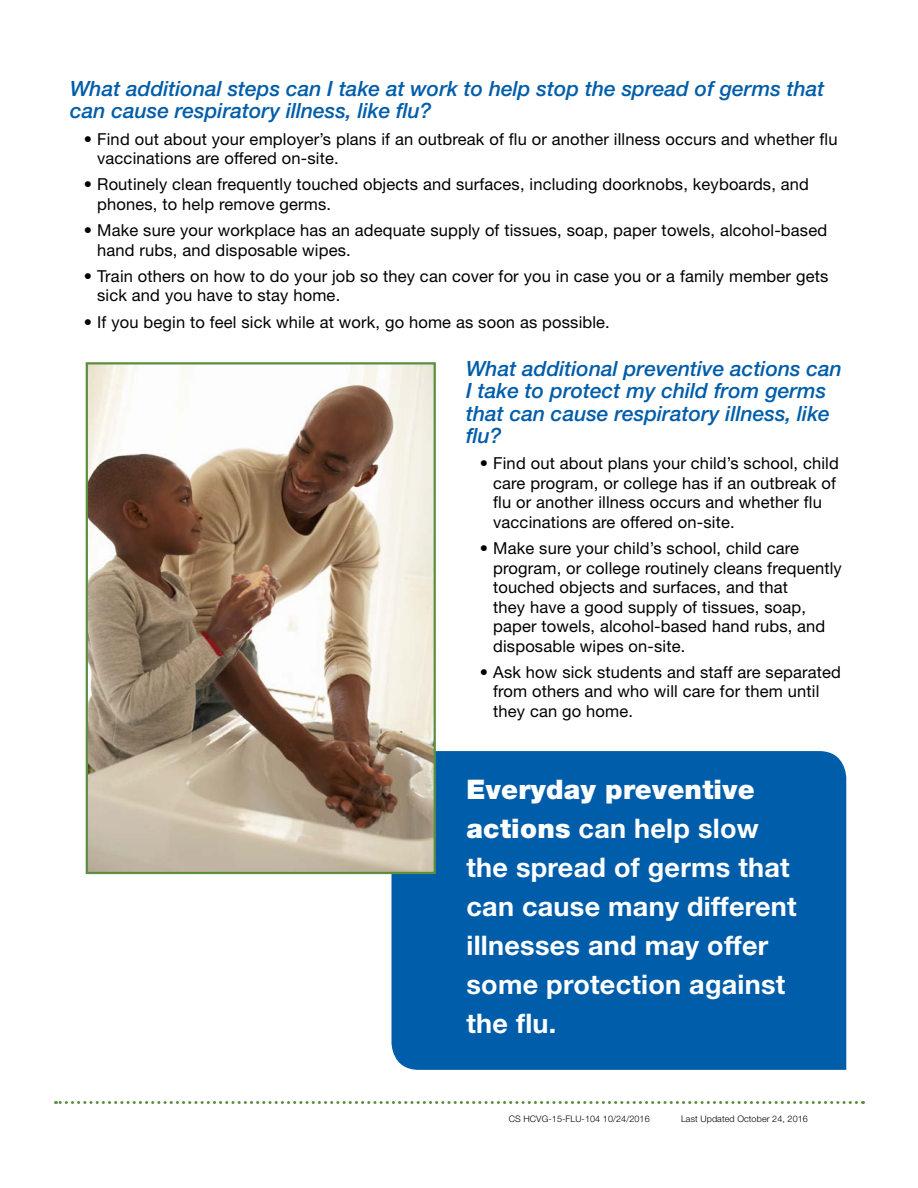
<style>
.page{position:relative;width:918px;height:1188px;background:#fff}
.page>*{position:absolute;margin:0;border:0;box-sizing:border-box;transform-origin:0 0}
.H1-sub{font:700 27px/39px "Helvetica Neue LT Std";letter-spacing:.01em;color:#fff}
.t1{font:italic 500 21px/22.5px "Helvetica Neue LT Std";color:#005daa}
.t2{font:16.5px/19.5px "Helvetica Neue LT Std";letter-spacing:.01em;color:#000}
.t3{font:300 9px "Helvetica Neue LT Std";letter-spacing:.01em;color:#000}
.s1{font-weight:900}
</style>
<div class="page">
<div style="left:392px;top:751px;width:454px;height:319px;background:#005daa"></div>
<svg style="left:56px;top:1101px;width:800px;height:3px"></svg>
<img style="left:89px;top:365px;width:344px;height:506px">
<div style="left:86px;top:362px;width:350px;height:512px;border:2px solid #5b8f3f"></div>
<h3 class="t1" style="left:70px;top:77px;width:756px">What additional steps can I take at work to help stop the spread of germs that can cause respiratory illness, like flu?</h3>
<p class="t2" style="left:97px;top:129px;width:742px;text-indent:-14px">• Find out about your employer’s plans if an outbreak of flu or another illness occurs and whether flu vaccinations are offered on-site.</p>
<p class="t2" style="left:97px;top:175px;width:713px;text-indent:-14px">• Routinely clean frequently touched objects and surfaces, including doorknobs, keyboards, and phones, to help remove germs.</p>
<p class="t2" style="left:97px;top:220px;width:731px;text-indent:-14px">• Make sure your workplace has an adequate supply of tissues, soap, paper towels, alcohol-based hand rubs, and disposable wipes.</p>
<p class="t2" style="left:97px;top:266px;width:733px;text-indent:-14px">• Train others on how to do your job so they can cover for you in case you or a family member gets sick and you have to stay home.</p>
<p class="t2" style="left:84px;top:312px;width:528px">• If you begin to feel sick while at work, go home as soon as possible.</p>
<h3 class="t1" style="left:466px;top:357px;width:377px">What additional preventive actions can<br>I take to protect my child from germs that can cause respiratory illness, like flu?</h3>
<p class="t2" style="left:493px;top:454px;width:347px;text-indent:-14px">• Find out about plans your child’s school, child care program, or college has if an outbreak of flu or another illness occurs and whether flu vaccinations are offered on-site.</p>
<p class="t2" style="left:493px;top:538px;width:350px;text-indent:-14px">• Make sure your child’s school, child care program, or college routinely cleans frequently touched objects and surfaces, and that<br>they have a good supply of tissues, soap, paper towels, alcohol-based hand rubs, and disposable wipes on-site.</p>
<p class="t2" style="left:493px;top:662px;width:349px;text-indent:-14px">• Ask how sick students and staff are separated from others and who will care for them until they can go home.</p>
<h1 class="H1-sub" style="left:466px;top:770px;width:332px"><span class="s1">Everyday preventive actions</span> can help slow the spread of germs that can cause many different illnesses and may offer some protection against the flu.</h1>
<p class="t3" style="left:509px;top:1113px;width:143px">CS HCVG-15-FLU-104 10/24/2016</p>
<p class="t3" style="left:681px;top:1113px;width:128px">Last Updated October 24, 2016</p>
</div>
